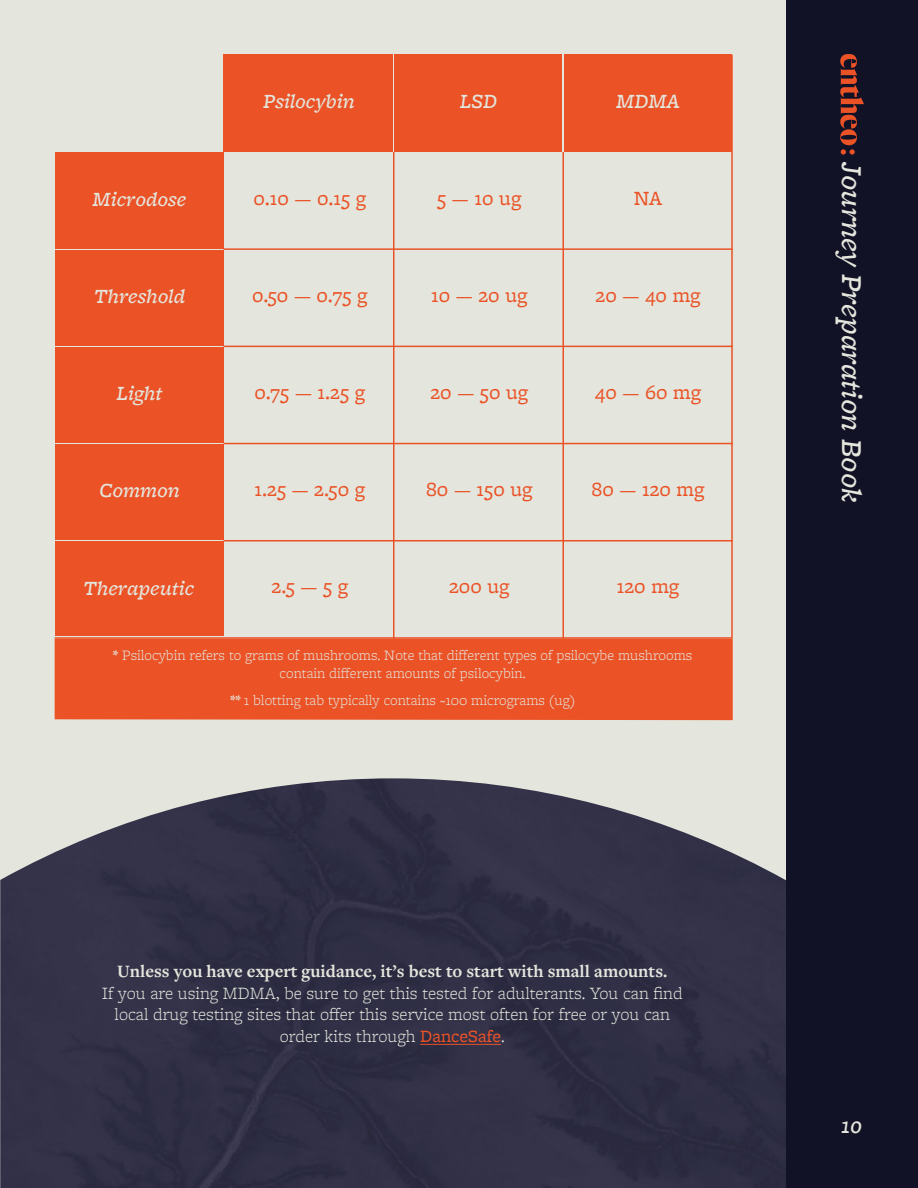
<style>
.page{position:relative;width:918px;height:1188px;background:#e4e5dc}
.page>*{position:absolute;margin:0;border:0;box-sizing:border-box;transform-origin:0 0}
.t1{font:italic 500 30px "Freight Micro Pro";color:#e4e5dc}
.t2{font:italic 500 24px "Freight Micro Pro";color:#e4e5dc}
.t3{font:21px "Freight Micro Pro";color:#eb5226}
.t4{font:italic 500 21px "Freight Micro Pro";color:#e4e5dc}
.t5{font:300 18px/21.6px "Freight Micro Pro";color:#e4e5dc;text-align:center}
.t6{font:700 18px "Freight Text Pro";color:#e4e5dc}
.t7{font:300 15px/18px "Freight Micro Pro";color:#e4e5dc;text-align:center}
.s1{font-size:18px}
.s2{font-family:"Freight Text Pro";font-weight:900}
.s3{font-weight:400;color:#eb5226}
</style>
<div class="page">
<img style="left:0;top:778px;width:786px;height:410px">
<div style="left:55px;top:639px;width:678px;height:81px;background:#eb5226"></div>
<div style="left:786px;top:0;width:132px;height:1188px;background:#121226"></div>
<svg style="left:840px;top:54px;width:24px;height:101px"></svg>
<svg style="left:54px;top:54px;width:679px;height:585px"></svg>
<hr style="left:224px;top:248px;width:509px;height:2px;background:#eb5226">
<hr style="left:224px;top:346px;width:509px;height:1px;background:#eb5226">
<hr style="left:224px;top:443px;width:509px;height:1px;background:#eb5226">
<hr style="left:224px;top:540px;width:509px;height:2px;background:#eb5226">
<hr style="left:393px;top:152px;width:1px;height:487px;background:#eb5226">
<div style="left:224px;top:54px;width:169px;height:98px;background:#eb5226"></div>
<div style="left:55px;top:152px;width:169px;height:96px;background:#eb5226"></div>
<div style="left:55px;top:250px;width:169px;height:96px;background:#eb5226"></div>
<div style="left:55px;top:347px;width:169px;height:96px;background:#eb5226"></div>
<div style="left:55px;top:444px;width:169px;height:96px;background:#eb5226"></div>
<div style="left:55px;top:542px;width:169px;height:94px;background:#eb5226"></div>
<div style="left:394px;top:54px;width:168px;height:98px;background:#eb5226"></div>
<div style="left:564px;top:54px;width:168px;height:98px;background:#eb5226"></div>
<hr style="left:562px;top:152px;width:2px;height:487px;background:#eb5226">
<hr style="left:420px;top:1044px;width:81px;height:1px;background:#eb5226">
<h3 class="t4" style="left:263px;top:87px;width:93px">Psilocybin</h3>
<h3 class="t4" style="left:460px;top:87px;width:39px">LSD</h3>
<h3 class="t4" style="left:616px;top:87px;width:65px">MDMA</h3>
<h3 class="t4" style="left:93px;top:185px;width:95px">Microdose</h3>
<h3 class="t3" style="left:254px;top:184px;width:114px">0.10 <span class="s1">—</span> 0.15 g</h3>
<h3 class="t3" style="left:437px;top:184px;width:85px">5 <span class="s1">—</span> 10 ug</h3>
<h3 class="t3" style="left:634px;top:184px;width:30px">NA</h3>
<h3 class="t4" style="left:94px;top:282px;width:93px">Threshold</h3>
<h3 class="t3" style="left:252px;top:280px;width:117px">0.50 <span class="s1">—</span> 0.75 g</h3>
<h3 class="t3" style="left:431px;top:280px;width:98px">10 <span class="s1">—</span> 20 ug</h3>
<h3 class="t3" style="left:596px;top:280px;width:106px">20 <span class="s1">—</span> 40 mg</h3>
<h3 class="t4" style="left:116px;top:379px;width:48px">Light</h3>
<h3 class="t3" style="left:254px;top:378px;width:112px">0.75 <span class="s1">—</span> 1.25 g</h3>
<h3 class="t3" style="left:430px;top:378px;width:99px">20 <span class="s1">—</span> 50 ug</h3>
<h3 class="t3" style="left:595px;top:378px;width:108px">40 <span class="s1">—</span> 60 mg</h3>
<h3 class="t4" style="left:99px;top:476px;width:82px">Common</h3>
<h3 class="t3" style="left:254px;top:475px;width:112px">1.25 <span class="s1">—</span> 2.50 g</h3>
<h3 class="t3" style="left:426px;top:475px;width:108px">80 <span class="s1">—</span> 150 ug</h3>
<h3 class="t3" style="left:592px;top:475px;width:114px">80 <span class="s1">—</span> 120 mg</h3>
<h3 class="t4" style="left:83px;top:573px;width:113px">Therapeutic</h3>
<h3 class="t3" style="left:272px;top:572px;width:78px">2.5 <span class="s1">—</span> 5 g</h3>
<h3 class="t3" style="left:449px;top:572px;width:62px">200 ug</h3>
<h3 class="t3" style="left:617px;top:572px;width:64px">120 mg</h3>
<p class="t7" style="left:113px;top:645px;width:581px"><span class="s2">*</span> Psilocybin refers to grams of mushrooms. Note that different types of psilocybe mushrooms contain different amounts of psilocybin.</p>
<p class="t7" style="left:230px;top:690px;width:347px"><span class="s2">**</span> 1 blotting tab typically contains ~100 micrograms (ug)</p>
<p class="t6" style="left:117px;top:959px;width:552px">Unless you have expert guidance, it’s best to start with small amounts.</p>
<p class="t5" style="left:102px;top:982px;width:582px">If you are using MDMA, be sure to get this tested for adulterants. You can find local drug testing sites that offer this service most often for free or you can order kits through <span class="s3">DanceSafe</span>.</p>
<h1 class="t1" style="left:873px;top:162px;width:341px;rotate:90deg">Journey Preparation Book</h1>
<h2 class="t2" style="left:841px;top:1109px;width:23px">10</h2>
</div>
